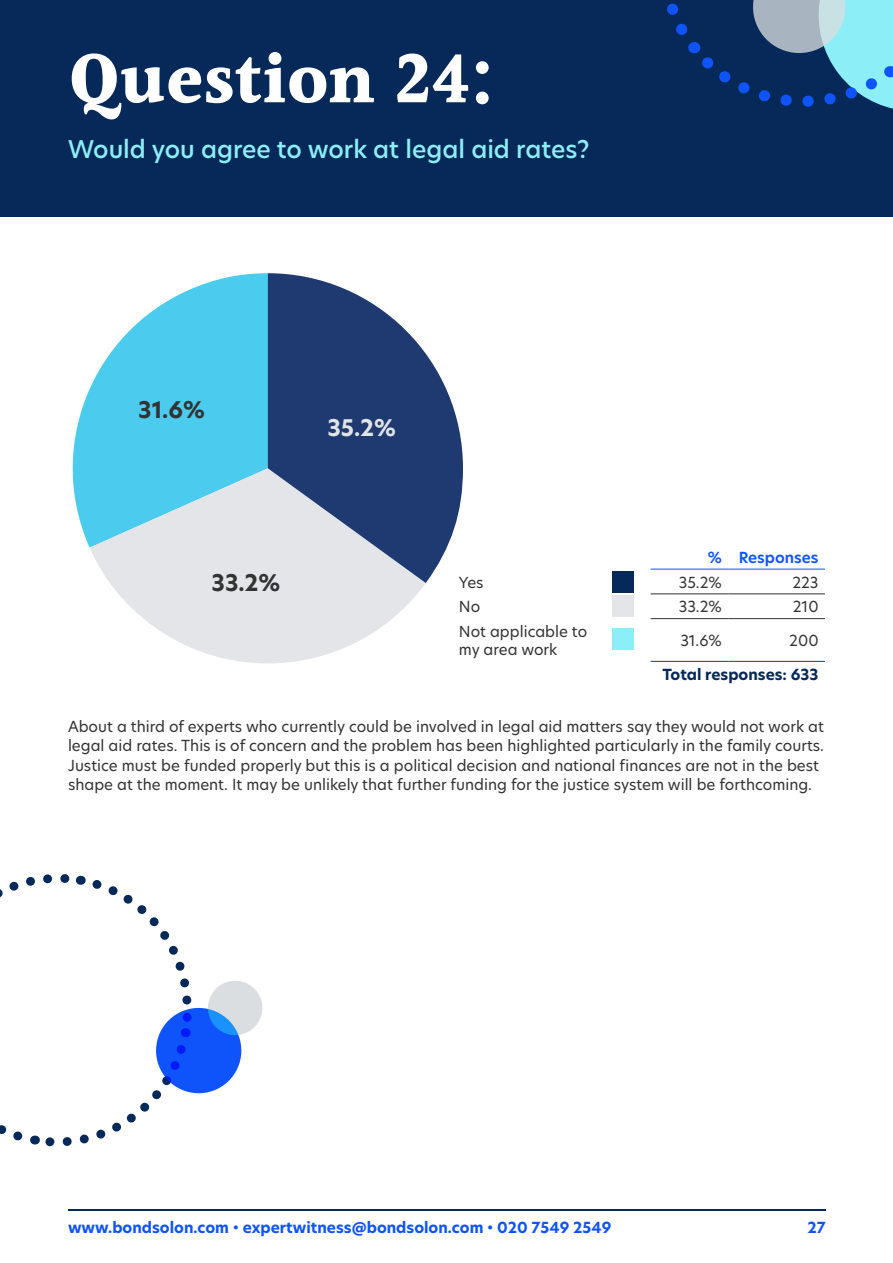
<style>
.page{position:relative;width:893px;height:1263px;background:#fff}
.page>*{position:absolute;margin:0;border:0;box-sizing:border-box;transform-origin:0 0}
.Ques_No{font:700 73.5px "Halant";color:#fff}
.Quesion_Small{font:500 24px "New Hero";color:#8ceff7}
.Paragraph{font:700 22.5px "New Hero";color:#333}
.Paragraph-2{font:700 22.5px "New Hero";color:#e1e4e6}
.Paragraph-3{font:15px/19.5px "New Hero";color:#333}
.t1{font:700 15px "New Hero";color:#0f54fa}
.t2{font:700 15px "New Hero";color:#062959}
.Paragraph-4{font:600 15px "New Hero";color:#0f54fa}
</style>
<div class="page">
<div style="left:0;top:0;width:893px;height:217px;background:#062959"></div>
<svg style="left:667px;top:0;width:226px;height:109px"></svg>
<hr style="left:68px;top:1209px;width:757px;height:1px;background:#062959">
<svg style="left:72px;top:273px;width:196px;height:275px;fill:#4bcbed"></svg>
<svg style="left:90px;top:468px;width:336px;height:196px;fill:#e3e5e8"></svg>
<svg style="left:268px;top:273px;width:195px;height:310px;fill:#1e3a70"></svg>
<hr style="left:651px;top:594px;width:77px;height:1px;background:#333">
<hr style="left:728px;top:594px;width:97px;height:1px;background:#333">
<hr style="left:651px;top:618px;width:77px;height:1px;background:#333">
<hr style="left:728px;top:618px;width:97px;height:1px;background:#333">
<hr style="left:651px;top:569px;width:77px;height:1px;background:#0f54fa">
<hr style="left:728px;top:569px;width:97px;height:1px;background:#0f54fa">
<hr style="left:651px;top:661px;width:77px;height:1px;background:#38547a">
<hr style="left:728px;top:661px;width:97px;height:1px;background:#38547a">
<div style="left:612px;top:571px;width:21px;height:22px;background:#062959"></div>
<div style="left:612px;top:596px;width:21px;height:21px;background:#e3e5e8"></div>
<div style="left:612px;top:628px;width:21px;height:21px;background:#8ceff7"></div>
<svg style="left:0;top:874px;width:263px;height:273px"></svg>
<p class="Ques_No" style="left:68px;top:26px;width:428px">Question 24:</p>
<p class="Quesion_Small" style="left:68px;top:133px;width:523px">Would you agree to work at legal aid rates?</p>
<p class="Paragraph" style="left:138px;top:394px;width:68px">31.6%</p>
<p class="Paragraph-2" style="left:327px;top:412px;width:70px">35.2%</p>
<p class="Paragraph" style="left:212px;top:567px;width:70px">33.2%</p>
<p class="Paragraph-4" style="left:708px;top:547px;width:16px">%</p>
<p class="Paragraph-4" style="left:739px;top:547px;width:81px">Responses</p>
<p class="Paragraph-3" style="left:459px;top:572px;width:26px">Yes</p>
<p class="Paragraph-3" style="left:679px;top:572px;width:44px">35.2%</p>
<p class="Paragraph-3" style="left:792px;top:572px;width:28px">223</p>
<p class="Paragraph-3" style="left:459px;top:597px;width:23px">No</p>
<p class="Paragraph-3" style="left:679px;top:597px;width:44px">33.2%</p>
<p class="Paragraph-3" style="left:793px;top:597px;width:27px">210</p>
<p class="Paragraph-3" style="left:459px;top:622px;width:130px;line-height:18px">Not applicable to my area work</p>
<p class="Paragraph-3" style="left:680px;top:630px;width:43px">31.6%</p>
<p class="Paragraph-3" style="left:789px;top:630px;width:31px">200</p>
<p class="t2" style="left:662px;top:664px;width:158px">Total responses: 633</p>
<p class="Paragraph-3" style="left:68px;top:716px;width:757px">About a third of experts who currently could be involved in legal aid matters say they would not work at legal aid rates. This is of concern and the problem has been highlighted particularly in the family courts.<br>Justice must be funded properly but this is a political decision and national finances are not in the best shape at the moment. It may be unlikely that further funding for the justice system will be forthcoming.</p>
<p class="t1" style="left:68px;top:1217px;width:545px">www.bondsolon.com • expertwitness@bondsolon.com • 020 7549 2549</p>
<p class="t1" style="left:807px;top:1217px;width:20px">27</p>
</div>
